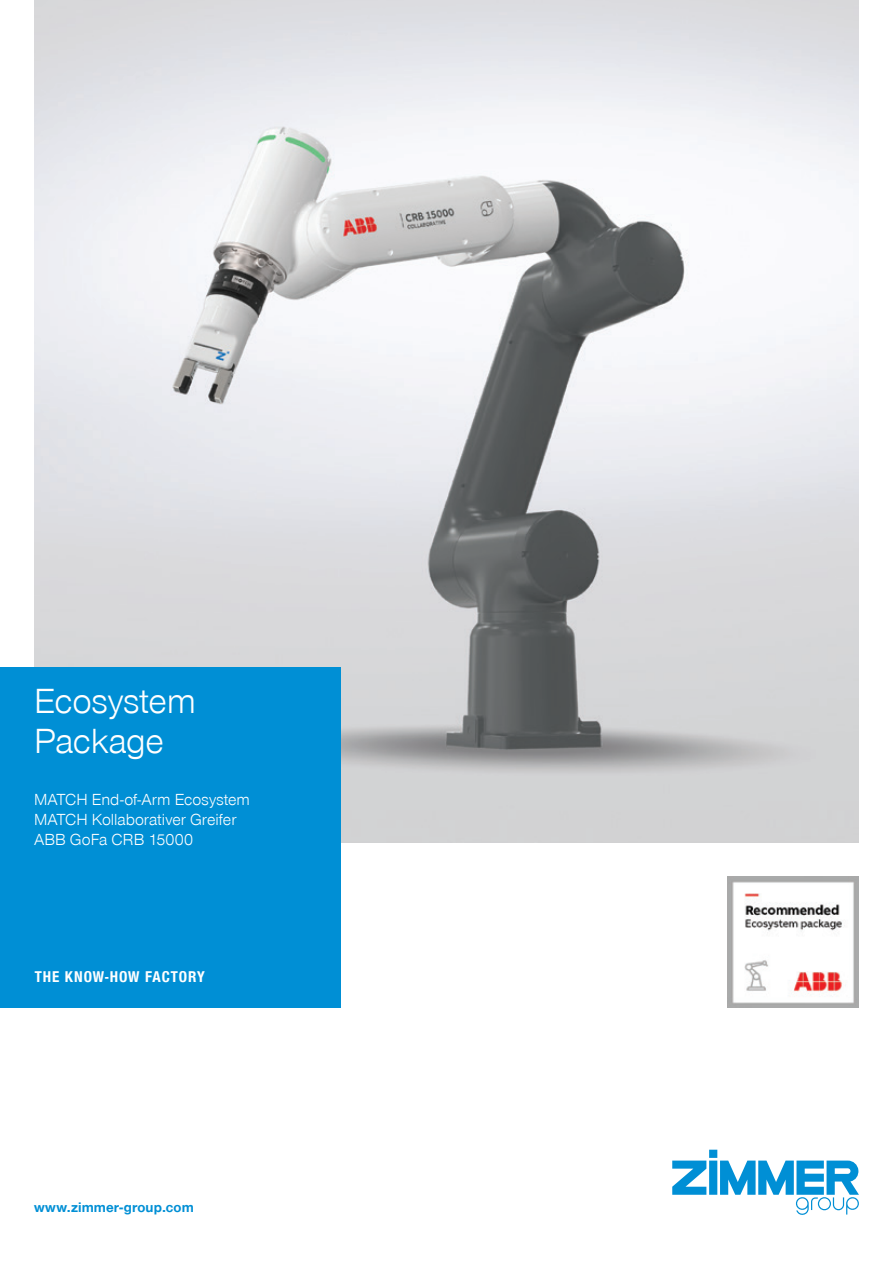
<style>
.page{position:relative;width:893px;height:1263px;background:#fff}
.page>*{position:absolute;margin:0;border:0;box-sizing:border-box;transform-origin:0 0}
.t1{font:300 36px/40.5px "Zimmer Group Sans Global";letter-spacing:-.01em;color:#fff}
.t2{font:300 16.5px/19.8px "Zimmer Group Sans Global";color:#fff}
.t3{font:700 16.05px "Zimmer Group Sans Global Cond";letter-spacing:.055em;color:#fff}
.t4{font:700 14.25px "Zimmer Group Sans Global";letter-spacing:.01em;color:#008fd5}
</style>
<div class="page">
<img style="left:34px;top:0;width:825px;height:842px">
<div style="left:0;top:667px;width:340px;height:340px;background:#008fd5"></div>
<svg style="left:672px;top:1150px;width:187px;height:64px"></svg>
<img style="left:728px;top:876px;width:131px;height:131px">
<h1 class="t1" style="left:34px;top:680px;width:163px">Ecosystem<br>Package</h1>
<p class="t2" style="left:34px;top:789px;width:217px">MATCH End-of-Arm Ecosystem<br>MATCH Kollaborativer Greifer<br>ABB GoFa CRB 15000</p>
<p class="t3" style="left:35px;top:967px;width:172px">THE KNOW-HOW FACTORY</p>
<p class="t4" style="left:34px;top:1199px;width:161px">www.zimmer-group.com</p>
</div>
